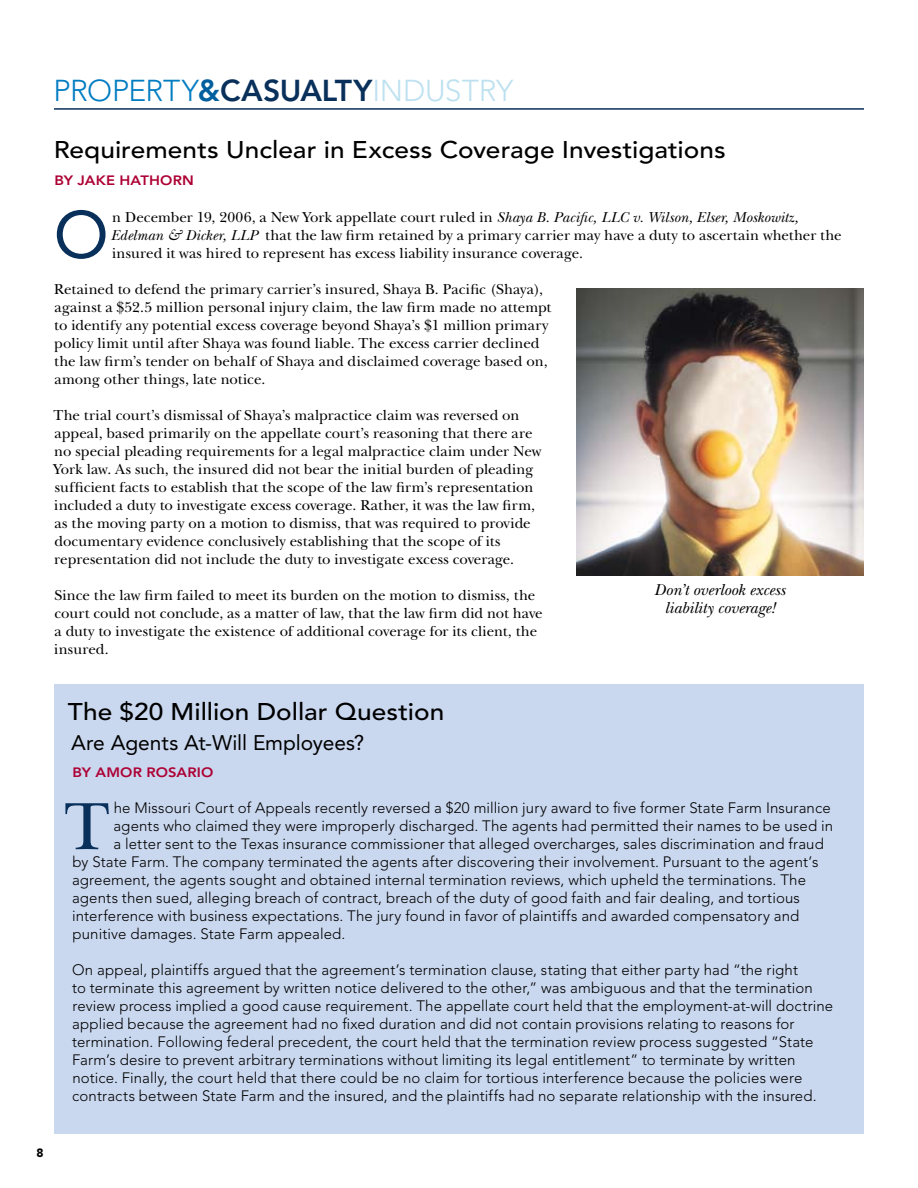
<style>
.page{position:relative;width:918px;height:1188px;background:#fff}
.page>*{position:absolute;margin:0;border:0;box-sizing:border-box;transform-origin:0 0}
.t1{font:69.6px "New Baskerville Std";color:#08305b}
.t2{font:65.85px "Avenir LT Std";color:#08305b}
.t3{font:300 30px "Avenir LT Std";letter-spacing:-.015em;color:#007cc2}
.t4{font:300 30px "Avenir LT Std";letter-spacing:-.01em;color:#bee1f0}
.t5{font:500 24px "Avenir LT Std";color:#000;scale:1.09 1}
.t6{font:21px "Avenir LT Std";letter-spacing:-.005em;color:#000}
.t7{font:italic 16.5px/18px "New Baskerville Std";color:#000;text-align:center}
.t8{font:300 15px/18px "Avenir LT Std";letter-spacing:.01em;color:#000}
.t9{font:15px/18px "New Baskerville Std";letter-spacing:.005em;color:#000}
.t10{font:800 13.5px "Avenir LT Std";letter-spacing:.015em;color:#ad0034;scale:1.09 1}
.s1{font-weight:800;color:#005f9e}
.s2{font-weight:800;color:#08305b}
.s3{font-style:italic}
</style>
<div class="page">
<hr style="left:54px;top:108px;width:810px;height:2px;background:#08305b">
<div style="left:54px;top:684px;width:810px;height:450px;background:#cad8ef"></div>
<img style="left:576px;top:288px;width:288px;height:288px">
<h3 class="t3" style="left:54px;top:73px;width:188px">PROPERTY<span class="s1">&amp;</span><span class="s2">CASUA</span></h3>
<h3 class="t4" style="left:322px;top:73px;width:193px"><span class="s2">LTY</span>INDUSTRY</h3>
<h3 class="t5" style="left:54px;top:135px;width:618px">Requirements Unclear in Excess Coverage Investigations</h3>
<p class="t10" style="left:54px;top:172px;width:129px">BY JAKE HATHORN</p>
<h2 class="t2" style="left:54px;top:197px;width:56px">O</h2>
<p class="t9" style="left:111px;top:208px;width:732px">n December 19, 2006, a New York appellate court ruled in <span class="s3">Shaya B. Pacific, LLC v. Wilson, Elser, Moskowitz,<br>Edelman &amp; Dicker, LLP</span> that the law firm retained by a primary carrier may have a duty to ascertain whether the insured it was hired to represent has excess liability insurance coverage.</p>
<p class="t9" style="left:54px;top:280px;width:499px">Retained to defend the primary carrier’s insured, Shaya B. Pacific (Shaya), against a $52.5 million personal injury claim, the law firm made no attempt to identify any potential excess coverage beyond Shaya’s $1 million primary policy limit until after Shaya was found liable. The excess carrier declined the law firm’s tender on behalf of Shaya and disclaimed coverage based on, among other things, late notice.</p>
<p class="t9" style="left:53px;top:406px;width:490px">The trial court’s dismissal of Shaya’s malpractice claim was reversed on appeal, based primarily on the appellate court’s reasoning that there are no special pleading requirements for a legal malpractice claim under New York law. As such, the insured did not bear the initial burden of pleading sufficient facts to establish that the scope of the law firm’s representation included a duty to investigate excess coverage. Rather, it was the law firm, as the moving party on a motion to dismiss, that was required to provide documentary evidence conclusively establishing that the scope of its representation did not include the duty to investigate excess coverage.</p>
<p class="t9" style="left:54px;top:586px;width:490px">Since the law firm failed to meet its burden on the motion to dismiss, the court could not conclude, as a matter of law, that the law firm did not have a duty to investigate the existence of additional coverage for its client, the insured.</p>
<p class="t7" style="left:654px;top:581px;width:133px">Don’t overlook excess liability coverage!</p>
<h3 class="t5" style="left:68px;top:698px;width:347px">The $20 Million Dollar Question</h3>
<h3 class="t6" style="left:71px;top:731px;width:295px">Are Agents At-Will Employees?</h3>
<p class="t10" style="left:72px;top:764px;width:131px">BY AM OR ROSARIO</p>
<h1 class="t1" style="left:64px;top:786px;width:47px">T</h1>
<p class="t8" style="left:114px;top:799px;width:719px">he Missouri Court of Appeals recently reversed a $20 million jury award to five former State Farm Insurance</p>
<p class="t8" style="left:113px;top:817px;width:721px">agents who claimed they were improperly discharged. The agents had permitted their names to be used in</p>
<p class="t8" style="left:113px;top:835px;width:712px">a letter sent to the Texas insurance commissioner that alleged overcharges, sales discrimination and fraud</p>
<p class="t8" style="left:73px;top:853px;width:747px">by State Farm. The company terminated the agents after discovering their involvement. Pursuant to the agent’s</p>
<p class="t8" style="left:72px;top:871px;width:735px">agreement, the agents sought and obtained internal termination reviews, which upheld the terminations. The</p>
<p class="t8" style="left:72px;top:889px;width:729px">agents then sued, alleging breach of contract, breach of the duty of good faith and fair dealing, and tortious</p>
<p class="t8" style="left:72px;top:907px;width:729px">interference with business expectations. The jury found in favor of plaintiffs and awarded compensatory and</p>
<p class="t8" style="left:73px;top:925px;width:274px">punitive damages. State Farm appealed.</p>
<p class="t8" style="left:72px;top:961px;width:763px">On appeal, plaintiffs argued that the agreement’s termination clause, stating that either party had “the right<br>to terminate this agreement by written notice delivered to the other,” was ambiguous and that the termination review process implied a good cause requirement. The appellate court held that the employment-at-will doctrine applied because the agreement had no fixed duration and did not contain provisions relating to reasons for termination. Following federal precedent, the court held that the termination review process suggested “State Farm’s desire to prevent arbitrary terminations without limiting its legal entitlement” to terminate by written notice. Finally, the court held that there could be no claim for tortious interference because the policies were contracts between State Farm and the insured, and the plaintiffs had no separate relationship with the insured.</p>
</div>
